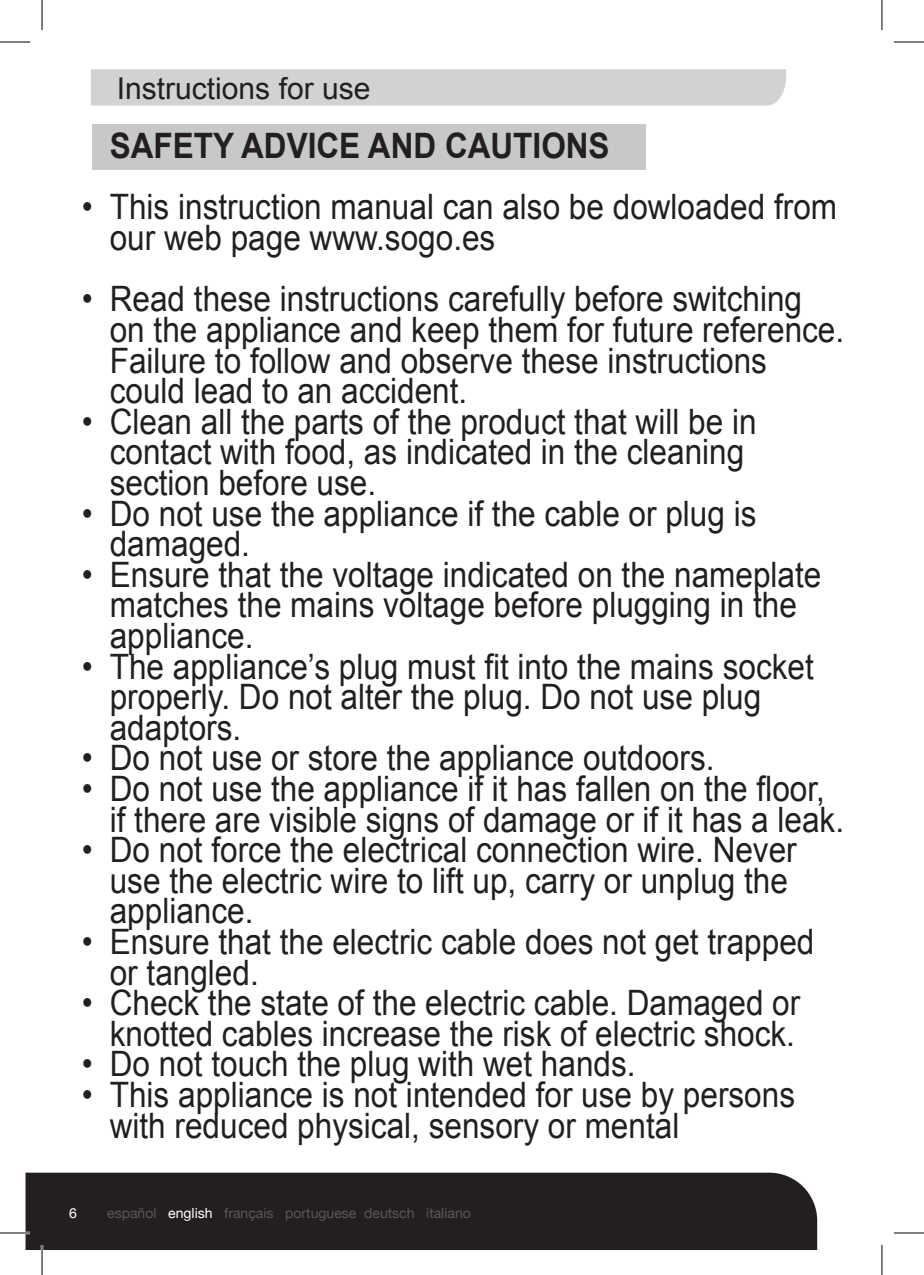
<style>
.page{position:relative;width:924px;height:1275px;background:#fff}
.page>*{position:absolute;margin:0;border:0;box-sizing:border-box;transform-origin:0 0}
.t1{font:35px/30.6px "Arial";color:#231f20;scale:.9 1}
.t2{font:700 35px "Arial";color:#231f20;scale:.9 1}
.t3{font:30px "Arial";color:#231f20}
.t4{font:14px "Helvetica Neue";color:#57585a}
.t5{font:14px "Helvetica Neue";color:#fff}
.s1{color:#fff}
</style>
<div class="page">
<div style="left:25px;top:1172px;width:791px;height:78px;background:#231f20"></div>
<div style="left:92px;top:124px;width:552px;height:46px;background:#c7c8ca"></div>
<div style="left:91px;top:69px;width:694px;height:37px;background:#d1d2d4"></div>
<hr style="left:0;top:1231px;width:30px;height:3px;background:#fff">
<hr style="left:41px;top:1245px;width:2px;height:30px;background:#fff">
<hr style="left:0;top:42px;width:30px;height:1px;background:#000">
<hr style="left:893px;top:42px;width:30px;height:1px;background:#000">
<hr style="left:0;top:1232px;width:30px;height:1px;background:#000">
<hr style="left:893px;top:1232px;width:30px;height:1px;background:#000">
<hr style="left:42px;top:0;width:1px;height:30px;background:#000">
<hr style="left:42px;top:1245px;width:1px;height:30px;background:#000">
<hr style="left:881px;top:0;width:1px;height:30px;background:#000">
<hr style="left:881px;top:1245px;width:1px;height:30px;background:#000">
<p class="t3" style="left:117px;top:77px;width:255px">Instructions for use</p>
<p class="t2" style="left:110px;top:133px;width:556px">SAFETY ADVICE AND CAUTIONS</p>
<p class="t1" style="left:110px;top:192px;width:809px;text-indent:-28px">• This instruction manual can also be dowloaded from our web page www.sogo.es</p>
<p class="t1" style="left:110px;top:284px;width:817px;text-indent:-28px">• Read these instructions carefully before switching on the appliance and keep them for future reference.<br>Failure to follow and observe these instructions could lead to an accident.</p>
<p class="t1" style="left:110px;top:406px;width:719px;text-indent:-28px">• Clean all the parts of the product that will be in contact with food, as indicated in the cleaning section before use.</p>
<p class="t1" style="left:110px;top:498px;width:719px;text-indent:-28px">• Do not use the appliance if the cable or plug is damaged.</p>
<p class="t1" style="left:110px;top:559px;width:791px;text-indent:-28px">• Ensure that the voltage indicated on the nameplate matches the mains voltage before plugging in the appliance.</p>
<p class="t1" style="left:110px;top:651px;width:783px;text-indent:-28px">• The appliance’s plug must fit into the mains socket properly. Do not alter the plug. Do not use plug adaptors.</p>
<p class="t1" style="left:82px;top:743px;width:704px">• Do not use or store the appliance outdoors.</p>
<p class="t1" style="left:110px;top:773px;width:817px;text-indent:-28px">• Do not use the appliance if it has fallen on the floor, if there are visible signs of damage or if it has a leak.</p>
<p class="t1" style="left:110px;top:835px;width:764px;text-indent:-28px">• Do not force the electrical connection wire. Never use the electric wire to lift up, carry or unplug the appliance.</p>
<p class="t1" style="left:110px;top:926px;width:784px;text-indent:-28px">• Ensure that the electric cable does not get trapped or tangled.</p>
<p class="t1" style="left:82px;top:988px;width:799px;text-align:right">• Check the state of the electric cable. Damaged or knotted cables increase the risk of electric shock.</p>
<p class="t1" style="left:82px;top:1049px;width:616px">• Do not touch the plug with wet hands.</p>
<p class="t1" style="left:110px;top:1079px;width:762px;text-indent:-28px">• This appliance is not intended for use by persons with reduced physical, sensory or mental</p>
<p class="t5" style="left:69px;top:1208px;width:9px">6</p>
<p class="t4" style="left:107px;top:1208px;width:365px">español <span class="s1">english</span> français portuguese deutsch italiano</p>
</div>
